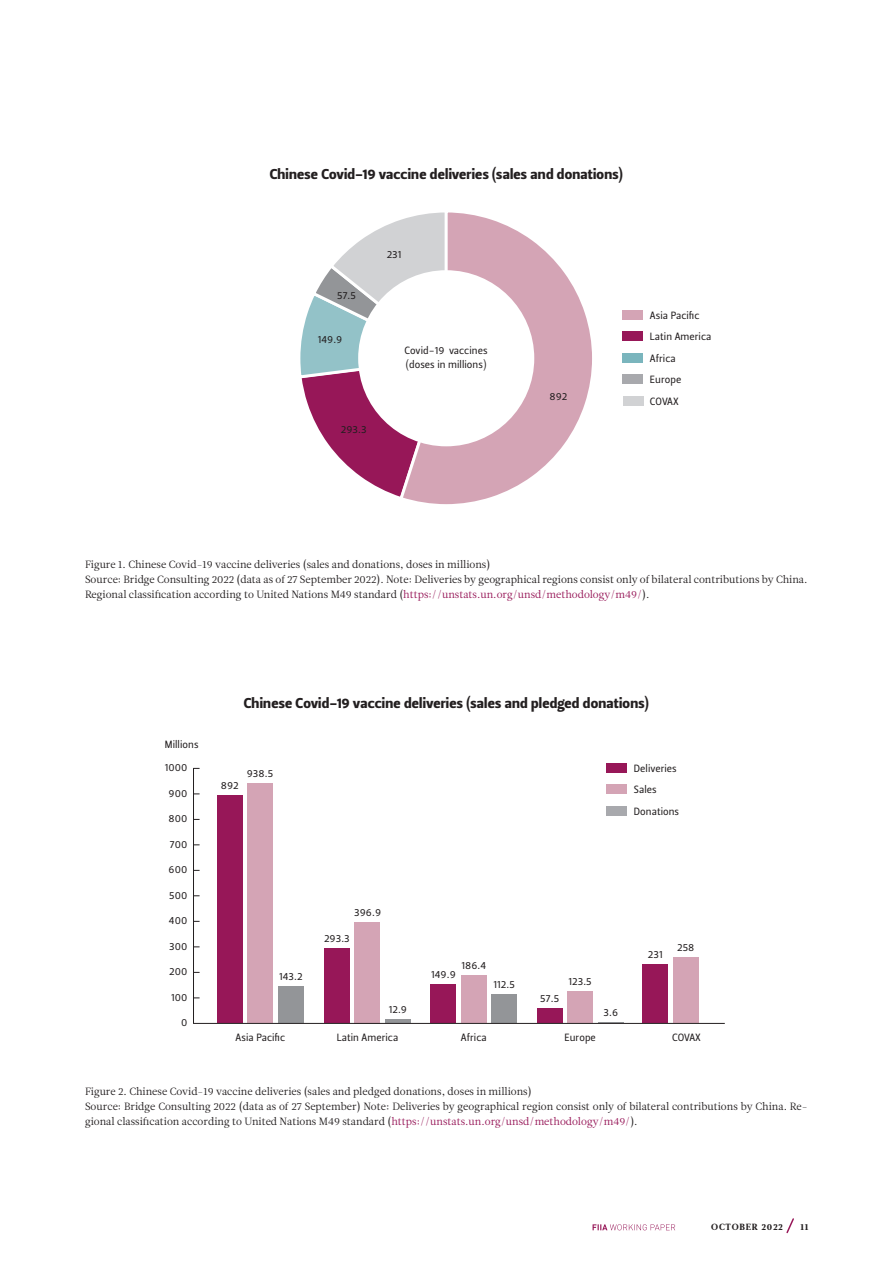
<style>
.page{position:relative;width:893px;height:1263px;background:#fff}
.page>*{position:absolute;margin:0;border:0;box-sizing:border-box;transform-origin:0 0}
.t1{font:14.25px "Leitura Sans Grot 4";letter-spacing:.015em;color:#231f20}
.t2{font:10.5px/15px "Leitura News Roman 1";color:#231f20}
.t3{font:10.5px/21.3px "Leitura Sans Grot 2";letter-spacing:.005em;color:#231f20}
.t4{font:9px "Leitura News Roman 4";letter-spacing:.08em;color:#231f20}
.s1{color:#971758}
</style>
<div class="page">
<svg style="left:593px;top:1224px;width:82px;height:6px"></svg>
<svg style="left:300px;top:221px;width:97px;height:275px"></svg>
<svg style="left:397px;top:212px;width:195px;height:293px"></svg>
<div style="left:358px;top:270px;width:176px;height:176px;background:#fff;border-radius:50%"></div>
<div style="left:623px;top:310px;width:20px;height:10px;background:#d4a4b5"></div>
<div style="left:623px;top:331px;width:20px;height:10px;background:#971758"></div>
<div style="left:623px;top:353px;width:20px;height:10px;background:#7ab5bd"></div>
<div style="left:623px;top:374px;width:20px;height:10px;background:#a8a9ad"></div>
<div style="left:623px;top:397px;width:20px;height:9px;background:#d1d2d4"></div>
<div style="left:217px;top:796px;width:26px;height:227px;background:#971758"></div>
<div style="left:324px;top:948px;width:26px;height:75px;background:#971758"></div>
<div style="left:431px;top:985px;width:25px;height:38px;background:#971758"></div>
<div style="left:537px;top:1008px;width:25px;height:15px;background:#971758"></div>
<div style="left:642px;top:964px;width:26px;height:59px;background:#971758"></div>
<div style="left:248px;top:784px;width:25px;height:239px;background:#d4a4b5"></div>
<div style="left:355px;top:922px;width:25px;height:101px;background:#d4a4b5"></div>
<div style="left:461px;top:975px;width:26px;height:48px;background:#d4a4b5"></div>
<div style="left:567px;top:991px;width:26px;height:32px;background:#d4a4b5"></div>
<div style="left:673px;top:957px;width:25px;height:66px;background:#d4a4b5"></div>
<div style="left:278px;top:986px;width:25px;height:37px;background:#939598"></div>
<hr style="left:385px;top:1020px;width:26px;height:3px;background:#939598">
<div style="left:492px;top:994px;width:25px;height:29px;background:#939598"></div>
<svg style="left:598px;top:1022px;width:25px;height:1px"></svg>
<div style="left:607px;top:763px;width:20px;height:10px;background:#971758"></div>
<div style="left:607px;top:784px;width:20px;height:10px;background:#d4a4b5"></div>
<div style="left:607px;top:806px;width:20px;height:9px;background:#a8a9ad"></div>
<hr style="left:193px;top:768px;width:1px;height:256px;background:#231f20">
<hr style="left:193px;top:1023px;width:532px;height:1px;background:#231f20">
<svg style="left:786px;top:1218px;width:8px;height:16px"></svg>
<p class="t1" style="left:270px;top:169px;width:355px">Chinese Covid-19 vaccine deliveries (sales and donations)</p>
<p class="t3" style="left:337px;top:286px;width:20px">57.5</p>
<p class="t3" style="left:318px;top:330px;width:26px">149.9</p>
<p class="t3" style="left:387px;top:245px;width:16px">231</p>
<p class="t3" style="left:404px;top:344px;width:85px;line-height:14.2px">Covid-19 vaccines (doses in millions)</p>
<p class="t3" style="left:341px;top:420px;width:27px">293.3</p>
<p class="t3" style="left:550px;top:387px;width:19px">892</p>
<p class="t3" style="left:650px;top:306px;width:63px">Asia Pacifc<br>Latin America<br>Africa</p>
<p class="t3" style="left:650px;top:392px;width:30px">COVAX</p>
<p class="t3" style="left:650px;top:370px;width:33px">Europe</p>
<p class="t2" style="left:85px;top:557px;width:724px">Figure 1. Chinese Covid-19 vaccine deliveries (sales and donations, doses in millions)<br>Source: Bridge Consulting 2022 (data as of 27 September 2022). Note: Deliveries by geographical regions consist only of bilateral contributions by China.<br>Regional classifcation according to United Nations M49 standard (<span class="s1">https://unstats.un.org/unsd/methodology/m49/</span>).</p>
<p class="t3" style="left:165px;top:735px;width:35px">Millions</p>
<p class="t3" style="left:165px;top:758px;width:24px">1000</p>
<p class="t3" style="left:169px;top:784px;width:20px">900</p>
<p class="t3" style="left:169px;top:809px;width:20px">800</p>
<p class="t3" style="left:170px;top:835px;width:19px">700</p>
<p class="t3" style="left:169px;top:860px;width:20px">600</p>
<p class="t3" style="left:169px;top:886px;width:20px">500</p>
<p class="t3" style="left:169px;top:911px;width:20px">400</p>
<p class="t3" style="left:169px;top:937px;width:20px">300</p>
<p class="t3" style="left:169px;top:962px;width:20px">200</p>
<p class="t3" style="left:171px;top:988px;width:18px">100</p>
<p class="t3" style="left:181px;top:1013px;width:8px">0</p>
<p class="t1" style="left:244px;top:698px;width:406px">Chinese Covid-19 vaccine deliveries (sales and pledged donations)</p>
<p class="t3" style="left:221px;top:776px;width:19px">892</p>
<p class="t3" style="left:247px;top:764px;width:28px">938.5</p>
<p class="t3" style="left:634px;top:759px;width:47px">Deliveries<br>Sales<br>Donations</p>
<p class="t3" style="left:279px;top:967px;width:25px">143.2</p>
<p class="t3" style="left:354px;top:903px;width:28px">396.9</p>
<p class="t3" style="left:324px;top:929px;width:27px">293.3</p>
<p class="t3" style="left:389px;top:1000px;width:20px">12.9</p>
<p class="t3" style="left:461px;top:956px;width:26px">186.4</p>
<p class="t3" style="left:431px;top:965px;width:26px">149.9</p>
<p class="t3" style="left:494px;top:975px;width:23px">112.5</p>
<p class="t3" style="left:540px;top:989px;width:20px">57.5</p>
<p class="t3" style="left:568px;top:972px;width:25px">123.5</p>
<p class="t3" style="left:604px;top:1003px;width:16px">3.6</p>
<p class="t3" style="left:648px;top:945px;width:16px">231</p>
<p class="t3" style="left:677px;top:938px;width:19px">258</p>
<p class="t3" style="left:236px;top:1028px;width:51px">Asia Pacifc</p>
<p class="t3" style="left:337px;top:1028px;width:63px">Latin America</p>
<p class="t3" style="left:461px;top:1028px;width:27px">Africa</p>
<p class="t3" style="left:564px;top:1028px;width:33px">Europe</p>
<p class="t3" style="left:672px;top:1028px;width:30px">COVAX</p>
<p class="t2" style="left:85px;top:1084px;width:724px">Figure 2. Chinese Covid-19 vaccine deliveries (sales and pledged donations, doses in millions)<br>Source: Bridge Consulting 2022 (data as of 27 September) Note: Deliveries by geographical region consist only of bilateral contributions by China. Re&shy;gional classifcation according to United Nations M49 standard (<span class="s1">https://unstats.un.org/unsd/methodology/m49/</span>).</p>
<p class="t4" style="left:711px;top:1221px;width:73px">OCTOBER 2022</p>
<p class="t4" style="left:800px;top:1221px;width:10px">11</p>
</div>
